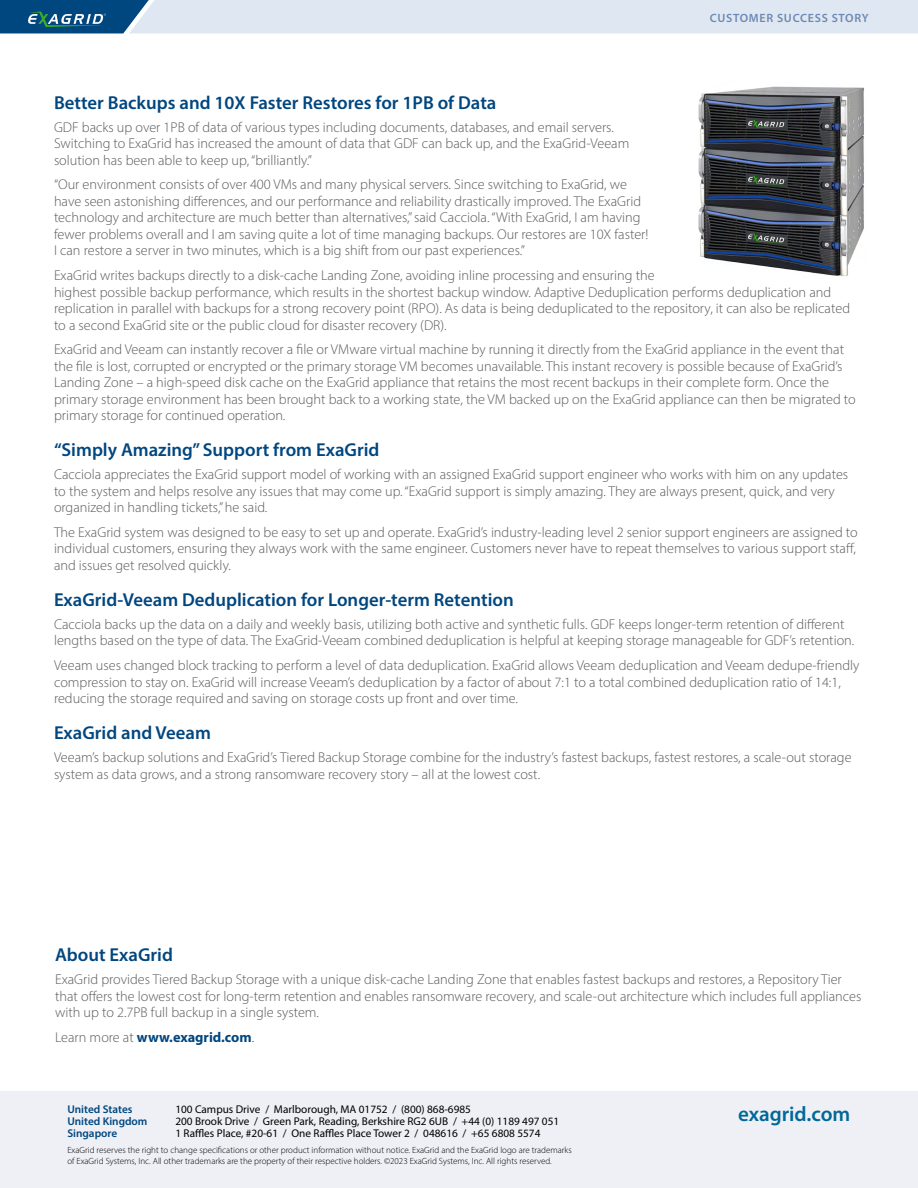
<style>
.page{position:relative;width:918px;height:1188px;background:#fff}
.page>*{position:absolute;margin:0;border:0;box-sizing:border-box;transform-origin:0 0}
.t1{font:600 21px "Myriad Pro";color:#006898}
.t2{font:600 18.75px "Myriad Pro";color:#00467f}
.t3{font:300 14.25px/16.5px "Myriad Pro";color:#58595b}
.t4{font:700 14.25px "Myriad Pro";color:#00467f}
.t5{font:600 12px "Myriad Pro";letter-spacing:.06em;color:#6c89b4}
.t6{font:11.25px "Myriad Pro";color:#000}
.t7{font:600 11.25px "Myriad Pro";color:#00467f}
.t8{font:300 9px/10.5px "Myriad Pro";color:#000}
.s1{font-weight:300;color:#58595b}
.s2{font-weight:300}
</style>
<div class="page">
<div style="left:0;top:1092px;width:918px;height:96px;background:#eef0f5"></div>
<svg style="left:0;top:0;width:918px;height:33px;background:#c0d2e1"></svg>
<img style="left:698px;top:86px;width:166px;height:190px">
<p class="t5" style="left:710px;top:10px;width:161px">CUSTOMER SUCCESS STORY</p>
<h2 class="t2" style="left:54px;top:90px;width:444px">Better Backups and 10X Faster Restores for 1PB of Data</h2>
<p class="t3" style="left:54px;top:119px;width:577px">GDF backs up over 1PB of data of various types including documents, databases, and email servers.<br>Switching to ExaGrid has increased the amount of data that GDF can back up, and the ExaGrid-Veeam solution has been able to keep up, “brilliantly.”</p>
<p class="t3" style="left:54px;top:176px;width:596px">“Our environment consists of over 400 VMs and many physical servers. Since switching to ExaGrid, we have seen astonishing differences, and our performance and reliability drastically improved. The ExaGrid technology and architecture are much better than alternatives,” said Cacciola. “With ExaGrid, I am having fewer problems overall and I am saving quite a lot of time managing backups. Our restores are 10X faster!<br>I can restore a server in two minutes, which is a big shift from our past experiences.”</p>
<p class="t3" style="left:54px;top:267px;width:798px">ExaGrid writes backups directly to a disk-cache Landing Zone, avoiding inline processing and ensuring the<br>highest possible backup performance, which results in the shortest backup window. Adaptive Deduplication performs deduplication and replication in parallel with backups for a strong recovery point (RPO). As data is being deduplicated to the repository, it can also be replicated to a second ExaGrid site or the public cloud for disaster recovery (DR).</p>
<p class="t3" style="left:54px;top:341px;width:803px">ExaGrid and Veeam can instantly recover a file or VMware virtual machine by running it directly from the ExaGrid appliance in the event that the file is lost, corrupted or encrypted or the primary storage VM becomes unavailable. This instant recovery is possible because of ExaGrid’s Landing Zone – a high-speed disk cache on the ExaGrid appliance that retains the most recent backups in their complete form. Once the primary storage environment has been brought back to a working state, the VM backed up on the ExaGrid appliance can then be migrated to primary storage for continued operation.</p>
<h2 class="t2" style="left:54px;top:438px;width:327px">“Simply Amazing” Support from ExaGrid</h2>
<p class="t3" style="left:54px;top:466px;width:796px">Cacciola appreciates the ExaGrid support model of working with an assigned ExaGrid support engineer who works with him on any updates to the system and helps resolve any issues that may come up. “ExaGrid support is simply amazing. They are always present, quick, and very organized in handling tickets,” he said.</p>
<p class="t3" style="left:54px;top:524px;width:805px">The ExaGrid system was designed to be easy to set up and operate. ExaGrid’s industry-leading level 2 senior support engineers are assigned to individual customers, ensuring they always work with the same engineer. Customers never have to repeat themselves to various support staff, and issues get resolved quickly.</p>
<h2 class="t2" style="left:54px;top:587px;width:461px">ExaGrid-Veeam Deduplication for Longer-term Retention</h2>
<p class="t3" style="left:54px;top:616px;width:802px">Cacciola backs up the data on a daily and weekly basis, utilizing both active and synthetic fulls. GDF keeps longer-term retention of different lengths based on the type of data. The ExaGrid-Veeam combined deduplication is helpful at keeping storage manageable for GDF’s retention.</p>
<p class="t3" style="left:54px;top:657px;width:807px">Veeam uses changed block tracking to perform a level of data deduplication. ExaGrid allows Veeam deduplication and Veeam dedupe-friendly compression to stay on. ExaGrid will increase Veeam’s deduplication by a factor of about 7:1 to a total combined deduplication ratio of 14:1, reducing the storage required and saving on storage costs up front and over time.</p>
<h2 class="t2" style="left:54px;top:721px;width:158px">ExaGrid and Veeam</h2>
<p class="t3" style="left:54px;top:749px;width:799px">Veeam’s backup solutions and ExaGrid’s Tiered Backup Storage combine for the industry’s fastest backups, fastest restores, a scale-out storage system as data grows, and a strong ransomware recovery story – all at the lowest cost.</p>
<h2 class="t2" style="left:55px;top:943px;width:119px">About ExaGrid</h2>
<p class="t3" style="left:55px;top:971px;width:808px">ExaGrid provides Tiered Backup Storage with a unique disk-cache Landing Zone that enables fastest backups and restores, a Repository Tier that offers the lowest cost for long-term retention and enables ransomware recovery, and scale-out architecture which includes full appliances with up to 2.7PB full backup in a single system.</p>
<p class="t4" style="left:55px;top:1028px;width:201px"><span class="s1">Learn more at</span> www.exagrid.com<span class="s2">.</span></p>
<p class="t7" style="left:67px;top:1102px;width:67px">United States</p>
<p class="t6" style="left:175px;top:1103px;width:297px">100 Campus Drive / Marlborough, MA 01752 / (800) 868-6985</p>
<p class="t7" style="left:67px;top:1114px;width:82px">United Kingdom</p>
<p class="t6" style="left:175px;top:1115px;width:385px">200 Brook Drive / Green Park, Reading, Berkshire RG2 6UB / +44 (0) 1189 497 051</p>
<p class="t7" style="left:67px;top:1126px;width:51px">Singapore</p>
<p class="t6" style="left:175px;top:1127px;width:367px">1 Raffles Place, #20-61 / One Raffles Place Tower 2 / 048616 / +65 6808 5574</p>
<p class="t8" style="left:67px;top:1145px;width:506px">ExaGrid reserves the right to change specifications or other product information without notice. ExaGrid and the ExaGrid logo are trademarks of ExaGrid Systems, Inc. All other trademarks are the property of their respective holders. ©2023 ExaGrid Systems, Inc. All rights reserved.</p>
<h1 class="t1" style="left:738px;top:1100px;width:114px">exagrid.com</h1>
</div>
